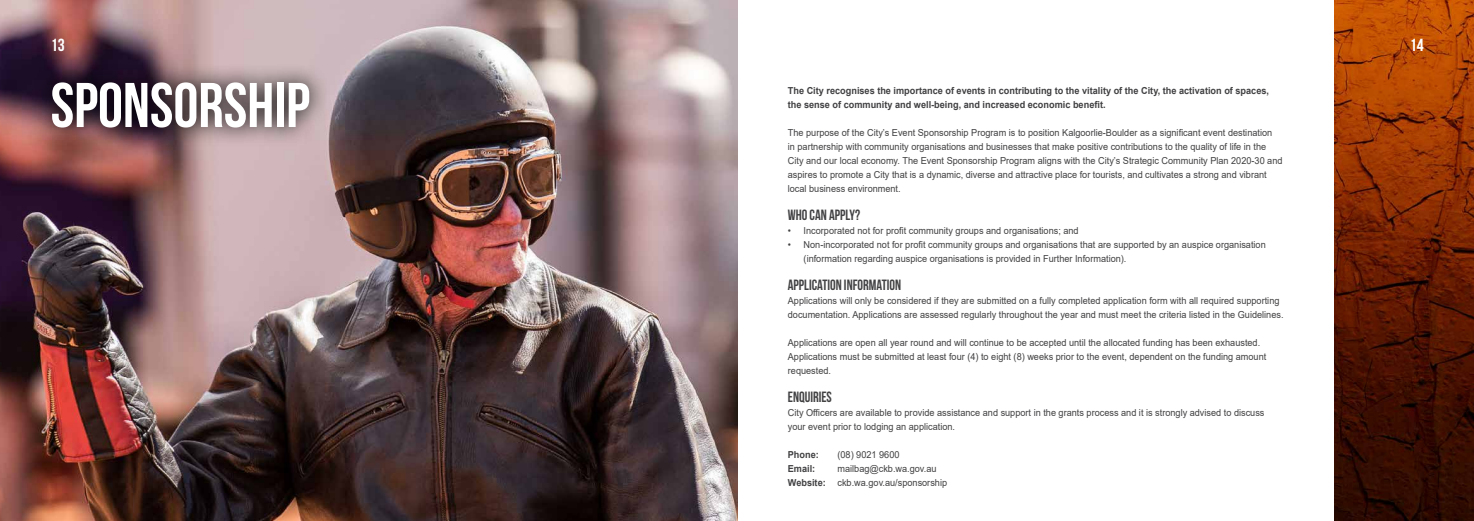
<style>
.page{position:relative;width:1474px;height:521px;background:#fff}
.page>*{position:absolute;margin:0;border:0;box-sizing:border-box;transform-origin:0 0}
.t1{font:63px "Bebas Neue";color:#fff}
.t2{font:17.5px "Bebas Neue";color:#fff}
.t3{font:14.88px "Bebas Neue";color:#414042;scale:.95 1}
.t4{font:9.62px/14px "Arial";color:#414042;scale:.95 1}
.t5{font:700 9.62px/14px "Arial";color:#414042;scale:.95 1}
.s1{font-weight:700}
</style>
<div class="page">
<img style="left:1334px;top:0;width:139px;height:521px">
<img style="left:0;top:0;width:737px;height:521px">
<svg style="left:34px;top:64px;width:294px;height:83px;background:#69535a"></svg>
<h2 class="t2" style="left:51px;top:35px;width:15px">13</h2>
<h2 class="t2" style="left:1409px;top:35px;width:15px">14</h2>
<h1 class="t1" style="left:51px;top:71px;width:261px">SPONSORSHIP</h1>
<p class="t5" style="left:788px;top:84px;width:508px">The City recognises the importance of events in contributing to the vitality of the City, the activation of spaces, the sense of community and well-being, and increased economic benefit.</p>
<p class="t4" style="left:788px;top:125px;width:522px">The purpose of the City’s Event Sponsorship Program is to position Kalgoorlie-Boulder as a significant event destination<br>in partnership with community organisations and businesses that make positive contributions to the quality of life in the City and our local economy. The Event Sponsorship Program aligns with the City’s Strategic Community Plan 2020-30 and aspires to promote a City that is a dynamic, diverse and attractive place for tourists, and cultivates a strong and vibrant local business environment.</p>
<h3 class="t3" style="left:788px;top:207px;width:78px">WHO CAN APPLY?</h3>
<p class="t4" style="left:788px;top:223px;width:307px">• Incorporated not for profit community groups and organisations; and</p>
<p class="t4" style="left:803px;top:237px;width:488px;text-indent:-16px">• Non-incorporated not for profit community groups and organisations that are supported by an auspice organisation (information regarding auspice organisations is provided in Further Information).</p>
<h3 class="t3" style="left:788px;top:277px;width:121px">APPLICATION INFORMATION</h3>
<p class="t4" style="left:788px;top:293px;width:523px">Applications will only be considered if they are submitted on a fully completed application form with all required supporting documentation. Applications are assessed regularly throughout the year and must meet the criteria listed in the Guidelines.</p>
<p class="t4" style="left:788px;top:335px;width:505px">Applications are open all year round and will continue to be accepted until the allocated funding has been exhausted.<br>Applications must be submitted at least four (4) to eight (8) weeks prior to the event, dependent on the funding amount requested.</p>
<h3 class="t3" style="left:788px;top:389px;width:48px">ENQUIRIES</h3>
<p class="t4" style="left:788px;top:405px;width:503px">City Officers are available to provide assistance and support in the grants process and it is strongly advised to discuss your event prior to lodging an application.</p>
<p class="t5" style="left:788px;top:448px;width:34px">Phone:</p>
<p class="t4" style="left:837px;top:447px;width:67px">(08) 9021 9600</p>
<p class="t5" style="left:788px;top:462px;width:30px">Email:</p>
<p class="t4" style="left:788px;top:461px;width:169px;text-indent:50px">mailbag@ckb.wa.gov.au<br><span class="s1">Website:</span> ckb.wa.gov.au/sponsorship</p>
</div>
